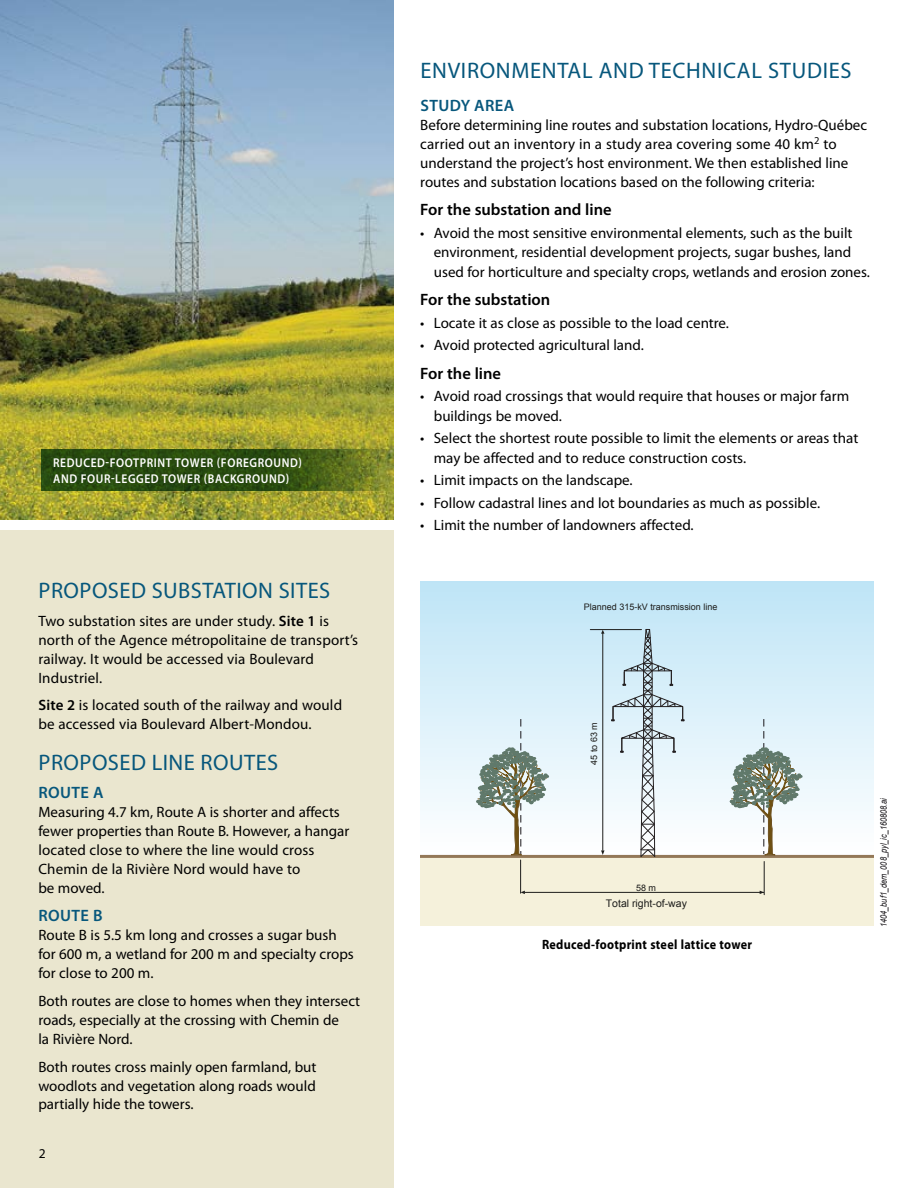
<style>
.page{position:relative;width:918px;height:1188px;background:#fff}
.page>*{position:absolute;margin:0;border:0;box-sizing:border-box;transform-origin:0 0}
.Titre_2__H2{font:22.5px "Myriad Pro";letter-spacing:.02em;color:#07577c}
.Titre_2_H2_noir_semi{font:600 16.5px "Myriad Pro";color:#000}
.Titre_2_H2_noir_semi-2{font:600 16.5px "Myriad Pro";letter-spacing:.02em;color:#07577c}
.Texte__P{font:15px/18.9px "Myriad Pro";color:#000}
.Titre_2__H2-2{font:15px/18.9px "Myriad Pro";letter-spacing:.01em;color:#000}
.t1{font:700 13.5px "Myriad Pro";letter-spacing:.025em;color:#000;scale:.9 1}
.t2{font:13.5px "Myriad Pro";color:#000}
.t3{font:600 12.75px/15.8px "Myriad Pro";letter-spacing:.05em;color:#fff;scale:.9 1}
.t4{font:10.5px "Arial";color:#1d1d1b}
.t5{font:9px "Arial";color:#1d1d1b}
.t6{font:italic 9px "Arial";letter-spacing:-.01em;color:#1a171b;scale:.82 1}
.s1{font-weight:600}
</style>
<div class="page">
<div style="left:0;top:531px;width:393px;height:657px;background:#eae6cf"></div>
<div style="left:420px;top:855px;width:454px;height:71px;background:#f5f1db"></div>
<div style="left:420px;top:581px;width:454px;height:275px;background:linear-gradient(to bottom,#bee5f6,#fff)"></div>
<hr style="left:420px;top:855px;width:454px;height:3px;background:#947958">
<hr style="left:525px;top:892px;width:239px;height:1px;background:#1d1d1b">
<hr style="left:764px;top:862px;width:1px;height:33px;background:#1d1d1b">
<hr style="left:520px;top:860px;width:1px;height:33px;background:#1d1d1b">
<hr style="left:590px;top:629px;width:52px;height:1px;background:#1d1d1b">
<svg style="left:601px;top:629px;width:83px;height:228px"></svg>
<svg style="left:478px;top:719px;width:70px;height:137px"></svg>
<svg style="left:731px;top:719px;width:70px;height:137px"></svg>
<img style="left:0;top:0;width:393px;height:519px">
<svg style="left:41px;top:449px;width:352px;height:42px;background:#385614"></svg>
<p class="t3" style="left:53px;top:455px;width:278px">REDUCED-FOOTPRINT TOWER (FOREGROUND)<br>AND FOUR-LEGGED TOWER (BACKGROUND)</p>
<h2 class="Titre_2__H2" style="left:39px;top:578px;width:293px">PROPOSED SUBSTATION SITES</h2>
<h2 class="Titre_2__H2-2" style="left:38px;top:612px;width:321px">Two substation sites are under study. <span class="s1">Site 1</span> is north of the Agence métropolitaine de transport’s railway. It would be accessed via Boulevard Industriel.</h2>
<h2 class="Titre_2__H2-2" style="left:38px;top:696px;width:305px"><span class="s1">Site 2</span> is located south of the railway and would be accessed via Boulevard Albert-Mondou.</h2>
<h2 class="Titre_2__H2" style="left:39px;top:750px;width:241px">PROPOSED LINE ROUTES</h2>
<h2 class="Titre_2_H2_noir_semi-2" style="left:39px;top:784px;width:67px">ROUTE A</h2>
<p class="Texte__P" style="left:38px;top:803px;width:312px">Measuring 4.7 km, Route A is shorter and affects fewer properties than Route B. However, a hangar located close to where the line would cross Chemin de la Rivière Nord would have to<br>be moved.</p>
<h2 class="Titre_2_H2_noir_semi-2" style="left:39px;top:907px;width:66px">ROUTE B</h2>
<p class="Texte__P" style="left:38px;top:926px;width:317px">Route B is 5.5 km long and crosses a sugar bush for 600 m, a wetland for 200 m and specialty crops for close to 200 m.</p>
<p class="Texte__P" style="left:38px;top:992px;width:323px">Both routes are close to homes when they intersect roads, especially at the crossing with Chemin de<br>la Rivière Nord.</p>
<p class="Texte__P" style="left:38px;top:1057px;width:280px;text-align:justify">Both routes cross mainly open farmland, but woodlots and vegetation along roads would partially hide the towers.</p>
<p class="t2" style="left:39px;top:1146px;width:8px">2</p>
<h2 class="Titre_2__H2" style="left:421px;top:58px;width:433px">ENVIRONMENTAL AND TECHNICAL STUDIES</h2>
<h2 class="Titre_2_H2_noir_semi-2" style="left:420px;top:96px;width:95px">STUDY AREA</h2>
<p class="Texte__P" style="left:420px;top:116px;width:448px">Before determining line routes and substation locations, Hydro-Québec carried out an inventory in a study area covering some 40 km<sup>2</sup> to understand the project’s host environment. We then established line routes and substation locations based on the following criteria:</p>
<h2 class="Titre_2_H2_noir_semi" style="left:420px;top:201px;width:193px">For the substation and line</h2>
<p class="Texte__P" style="left:434px;top:223px;width:438px;line-height:19.5px;text-indent:-14px">• Avoid the most sensitive environmental elements, such as the built environment, residential development projects, sugar bushes, land used for horticulture and specialty crops, wetlands and erosion zones.</p>
<h2 class="Titre_2_H2_noir_semi" style="left:420px;top:291px;width:132px">For the substation</h2>
<p class="Texte__P" style="left:420px;top:313px;width:310px">• Locate it as close as possible to the load centre.</p>
<p class="Texte__P" style="left:420px;top:336px;width:225px">• Avoid protected agricultural land.</p>
<h2 class="Titre_2_H2_noir_semi" style="left:420px;top:364px;width:82px">For the line</h2>
<p class="Texte__P" style="left:434px;top:387px;width:417px;line-height:19.5px;text-indent:-14px">• Avoid road crossings that would require that houses or major farm buildings be moved.</p>
<p class="Texte__P" style="left:434px;top:429px;width:426px;line-height:19.5px;text-indent:-14px">• Select the shortest route possible to limit the elements or areas that may be affected and to reduce construction costs.</p>
<p class="Texte__P" style="left:420px;top:471px;width:214px">• Limit impacts on the landscape.</p>
<p class="Texte__P" style="left:420px;top:493px;width:401px">• Follow cadastral lines and lot boundaries as much as possible.</p>
<p class="Texte__P" style="left:420px;top:516px;width:275px">• Limit the number of landowners affected.</p>
<p class="t5" style="left:584px;top:601px;width:135px">Planned 315-kV transmission line</p>
<p class="t5" style="left:538px;top:603px;width:135px">Planned 315-kV transmission line</p>
<p class="t5" style="left:588px;top:765px;width:44px;rotate:-90deg">45 to 63 m</p>
<p class="t5" style="left:636px;top:882px;width:22px">58 m</p>
<p class="t4" style="left:606px;top:896px;width:83px">Total right-of-way</p>
<p class="t1" style="left:542px;top:937px;width:235px">Reduced-footprint steel lattice tower</p>
<p class="t6" style="left:878px;top:927px;width:160px;rotate:-90deg">1404_buf1_dem_008_pyl_ic_160808.ai</p>
</div>
